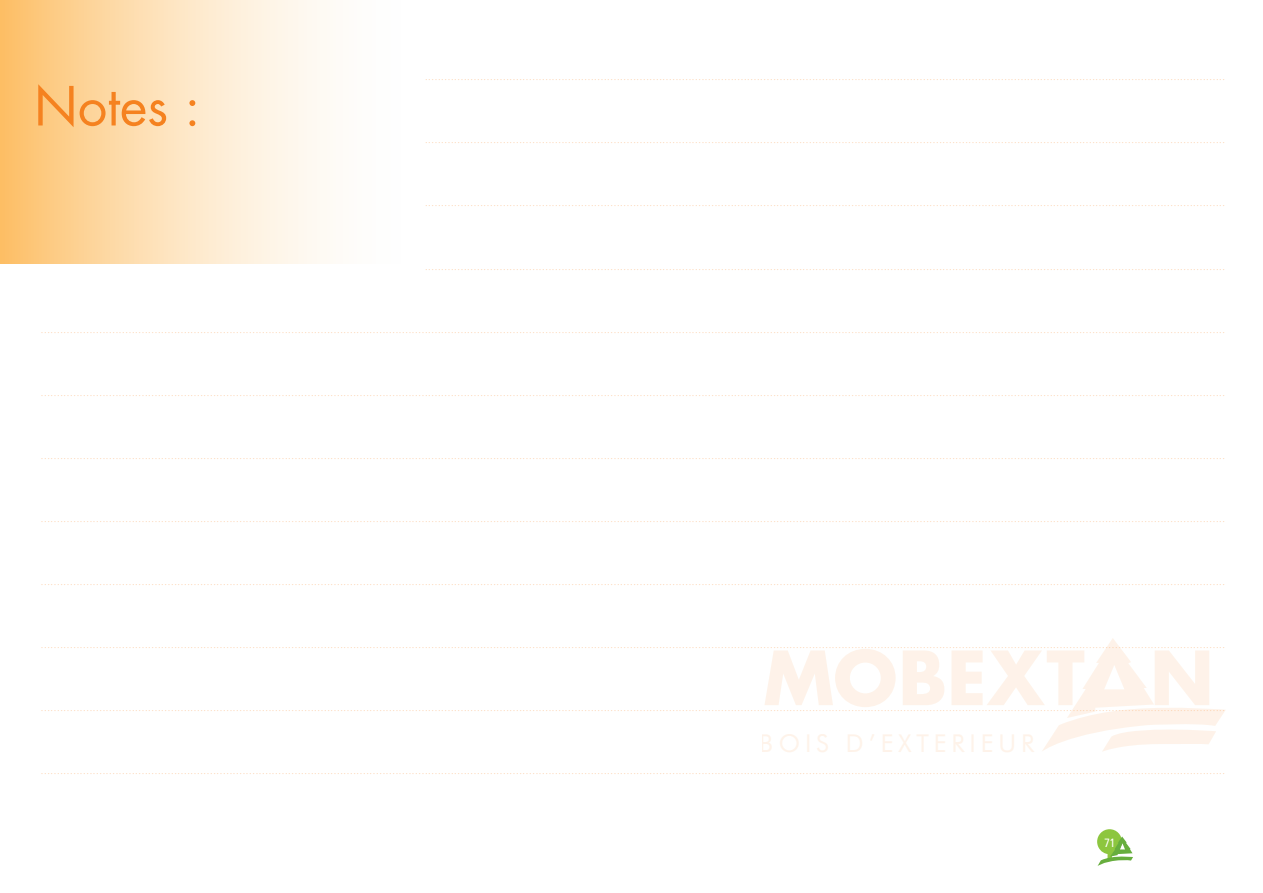
<style>
.page{position:relative;width:1263px;height:893px;background:#fff}
.page>*{position:absolute;margin:0;border:0;box-sizing:border-box;transform-origin:0 0}
.t1{font:52.5px "Futura Std";color:#f58220}
.t2{font:condensed 12px "Frutiger LT Std";color:#fff}
.t3{font:300 10.5px "Futura Std";color:#fcbc86}
</style>
<div class="page">
<svg style="left:1097px;top:829px;width:36px;height:37px"></svg>
<svg style="left:0;top:0;width:327px;height:264px;background:#fde0b7"></svg>
<svg style="left:765px;top:649px;width:131px;height:58px"></svg>
<svg style="left:903px;top:650px;width:41px;height:55px"></svg>
<svg style="left:951px;top:638px;width:274px;height:113px"></svg>
<h1 class="t1" style="left:34px;top:73px;width:168px">Notes :</h1>
<p class="t3" style="left:425px;top:70px;width:802px">......................................................................................................................................................................................................................................................</p>
<p class="t3" style="left:425px;top:133px;width:802px">......................................................................................................................................................................................................................................................</p>
<p class="t3" style="left:425px;top:196px;width:802px">......................................................................................................................................................................................................................................................</p>
<p class="t3" style="left:425px;top:259px;width:802px">......................................................................................................................................................................................................................................................</p>
<p class="t3" style="left:41px;top:322px;width:1186px">............................................................................................................................................................................................................................................................................................................................................................................</p>
<p class="t3" style="left:41px;top:385px;width:1186px">............................................................................................................................................................................................................................................................................................................................................................................</p>
<p class="t3" style="left:41px;top:448px;width:1186px">............................................................................................................................................................................................................................................................................................................................................................................</p>
<p class="t3" style="left:41px;top:511px;width:1186px">............................................................................................................................................................................................................................................................................................................................................................................</p>
<p class="t3" style="left:41px;top:574px;width:1186px">............................................................................................................................................................................................................................................................................................................................................................................</p>
<p class="t3" style="left:41px;top:637px;width:1186px">............................................................................................................................................................................................................................................................................................................................................................................</p>
<p class="t3" style="left:41px;top:700px;width:1186px">............................................................................................................................................................................................................................................................................................................................................................................</p>
<p class="t3" style="left:41px;top:763px;width:1186px">............................................................................................................................................................................................................................................................................................................................................................................</p>
<p class="t2" style="left:1104px;top:835px;width:13px">71</p>
</div>
